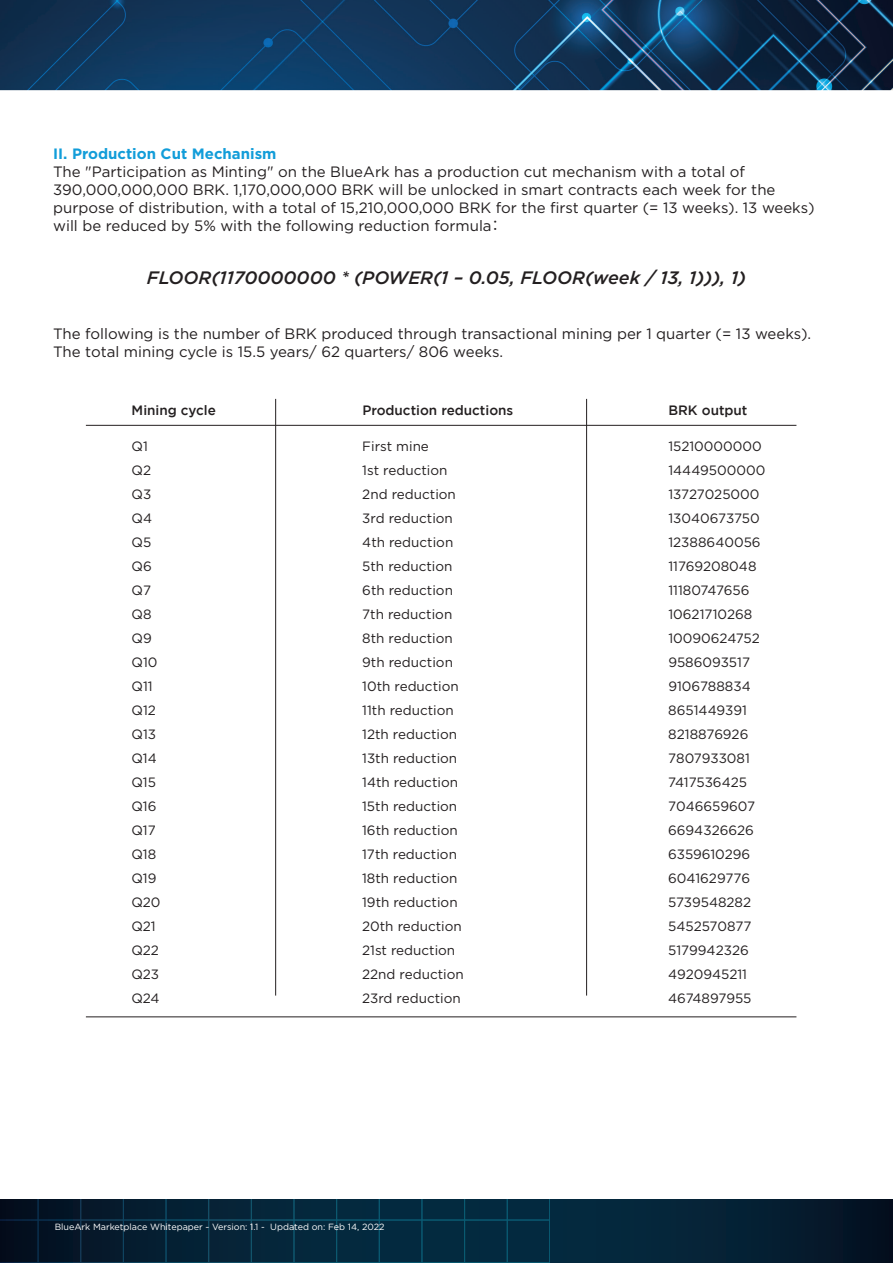
<style>
.page{position:relative;width:893px;height:1263px;background:#fff}
.page>*{position:absolute;margin:0;border:0;box-sizing:border-box;transform-origin:0 0}
.t1{font:italic 500 18px "Gotham";color:#231f20}
.t2{font:15px/18px "Gotham";color:#231f20}
.t3{font:700 15px "Gotham";color:#129dd9}
.t4{font:13.5px "Gotham";color:#231f20}
.t5{font:500 13.5px "Gotham";color:#231f20}
.t6{font:9px "Gotham";color:#fff}
.s1{font-family:"Koz Go Pr 6 N"}
</style>
<div class="page">
<img style="left:0;top:0;width:893px;height:1018px">
<hr style="left:86px;top:425px;width:710px;height:1px;background:#231f20">
<hr style="left:86px;top:1016px;width:710px;height:1px;background:#231f20">
<hr style="left:275px;top:399px;width:1px;height:596px;background:#231f20">
<hr style="left:586px;top:399px;width:1px;height:596px;background:#231f20">
<svg style="left:549px;top:1199px;width:344px;height:64px;background:#042033"></svg>
<svg style="left:0;top:1199px;width:549px;height:64px;background:#042439"></svg>
<p class="t3" style="left:53px;top:145px;width:225px">II. Production Cut Mechanism</p>
<p class="t2" style="left:53px;top:163px;width:763px">The "Participation as Minting" on the BlueArk has a production cut mechanism with a total of 390,000,000,000 BRK. 1,170,000,000 BRK will be unlocked in smart contracts each week for the purpose of distribution, with a total of 15,210,000,000 BRK for the first quarter (= 13 weeks). 13 weeks) will be reduced by 5% with the following reduction formula<span class="s1">：</span></p>
<h1 class="t1" style="left:147px;top:267px;width:601px">FLOOR(1170000000 * (POWER(1 – 0.05, FLOOR(week / 13, 1))), 1)</h1>
<p class="t2" style="left:53px;top:325px;width:760px">The following is the number of BRK produced through transactional mining per 1 quarter (= 13 weeks).<br>The total mining cycle is 15.5 years/ 62 quarters/ 806 weeks.</p>
<p class="t5" style="left:132px;top:402px;width:86px">Mining cycle</p>
<p class="t5" style="left:362px;top:402px;width:153px">Production reductions</p>
<p class="t5" style="left:668px;top:402px;width:81px">BRK output</p>
<p class="t4" style="left:132px;top:438px;width:18px">Q1</p>
<p class="t4" style="left:362px;top:438px;width:68px">First mine</p>
<p class="t4" style="left:668px;top:438px;width:95px">15210000000</p>
<p class="t4" style="left:132px;top:462px;width:21px">Q2</p>
<p class="t4" style="left:362px;top:462px;width:87px">1st reduction</p>
<p class="t4" style="left:668px;top:462px;width:99px">14449500000</p>
<p class="t4" style="left:132px;top:486px;width:21px">Q3</p>
<p class="t4" style="left:362px;top:486px;width:95px">2nd reduction</p>
<p class="t4" style="left:668px;top:486px;width:93px">13727025000</p>
<p class="t4" style="left:132px;top:510px;width:22px">Q4</p>
<p class="t4" style="left:362px;top:510px;width:92px">3rd reduction</p>
<p class="t4" style="left:668px;top:510px;width:93px">13040673750</p>
<p class="t4" style="left:132px;top:534px;width:21px">Q5</p>
<p class="t4" style="left:362px;top:534px;width:93px">4th reduction</p>
<p class="t4" style="left:668px;top:534px;width:94px">12388640056</p>
<p class="t4" style="left:132px;top:558px;width:22px">Q6</p>
<p class="t4" style="left:362px;top:558px;width:92px">5th reduction</p>
<p class="t4" style="left:668px;top:558px;width:90px">11769208048</p>
<p class="t4" style="left:132px;top:582px;width:21px">Q7</p>
<p class="t4" style="left:362px;top:582px;width:92px">6th reduction</p>
<p class="t4" style="left:668px;top:582px;width:83px">11180747656</p>
<p class="t4" style="left:132px;top:606px;width:21px">Q8</p>
<p class="t4" style="left:362px;top:606px;width:92px">7th reduction</p>
<p class="t4" style="left:668px;top:606px;width:85px">10621710268</p>
<p class="t4" style="left:132px;top:630px;width:22px">Q9</p>
<p class="t4" style="left:362px;top:630px;width:92px">8th reduction</p>
<p class="t4" style="left:668px;top:630px;width:93px">10090624752</p>
<p class="t4" style="left:132px;top:654px;width:27px">Q10</p>
<p class="t4" style="left:362px;top:654px;width:92px">9th reduction</p>
<p class="t4" style="left:668px;top:654px;width:83px">9586093517</p>
<p class="t4" style="left:132px;top:678px;width:23px">Q11</p>
<p class="t4" style="left:362px;top:678px;width:98px">10th reduction</p>
<p class="t4" style="left:668px;top:678px;width:84px">9106788834</p>
<p class="t4" style="left:132px;top:702px;width:26px">Q12</p>
<p class="t4" style="left:362px;top:702px;width:93px">11th reduction</p>
<p class="t4" style="left:668px;top:702px;width:80px">8651449391</p>
<p class="t4" style="left:132px;top:726px;width:26px">Q13</p>
<p class="t4" style="left:362px;top:726px;width:96px">12th reduction</p>
<p class="t4" style="left:668px;top:726px;width:82px">8218876926</p>
<p class="t4" style="left:132px;top:750px;width:27px">Q14</p>
<p class="t4" style="left:362px;top:750px;width:97px">13th reduction</p>
<p class="t4" style="left:668px;top:750px;width:83px">7807933081</p>
<p class="t4" style="left:131px;top:774px;width:26px">Q15</p>
<p class="t4" style="left:362px;top:774px;width:97px">14th reduction</p>
<p class="t4" style="left:668px;top:774px;width:80px">7417536425</p>
<p class="t4" style="left:131px;top:798px;width:27px">Q16</p>
<p class="t4" style="left:362px;top:798px;width:97px">15th reduction</p>
<p class="t4" style="left:668px;top:798px;width:88px">7046659607</p>
<p class="t4" style="left:131px;top:822px;width:26px">Q17</p>
<p class="t4" style="left:362px;top:822px;width:97px">16th reduction</p>
<p class="t4" style="left:668px;top:822px;width:87px">6694326626</p>
<p class="t4" style="left:131px;top:846px;width:26px">Q18</p>
<p class="t4" style="left:362px;top:846px;width:96px">17th reduction</p>
<p class="t4" style="left:668px;top:846px;width:84px">6359610296</p>
<p class="t4" style="left:131px;top:870px;width:27px">Q19</p>
<p class="t4" style="left:362px;top:870px;width:97px">18th reduction</p>
<p class="t4" style="left:668px;top:870px;width:83px">6041629776</p>
<p class="t4" style="left:131px;top:894px;width:31px">Q20</p>
<p class="t4" style="left:362px;top:894px;width:97px">19th reduction</p>
<p class="t4" style="left:668px;top:894px;width:85px">5739548282</p>
<p class="t4" style="left:131px;top:918px;width:26px">Q21</p>
<p class="t4" style="left:362px;top:918px;width:101px">20th reduction</p>
<p class="t4" style="left:668px;top:918px;width:85px">5452570877</p>
<p class="t4" style="left:131px;top:942px;width:29px">Q22</p>
<p class="t4" style="left:362px;top:942px;width:95px">21st reduction</p>
<p class="t4" style="left:668px;top:942px;width:82px">5179942326</p>
<p class="t4" style="left:131px;top:966px;width:29px">Q23</p>
<p class="t4" style="left:362px;top:966px;width:103px">22nd reduction</p>
<p class="t4" style="left:668px;top:966px;width:80px">4920945211</p>
<p class="t4" style="left:131px;top:990px;width:30px">Q24</p>
<p class="t4" style="left:362px;top:990px;width:100px">23rd reduction</p>
<p class="t4" style="left:668px;top:990px;width:85px">4674897955</p>
<p class="t6" style="left:55px;top:1221px;width:331px">BlueArk Marketplace Whitepaper - Version: 1.1 - Updated on: Feb 14, 2022</p>
<p class="t6" style="left:256px;top:1221px;width:133px">0 - Updated on: Oct 25, 20 1</p>
</div>
